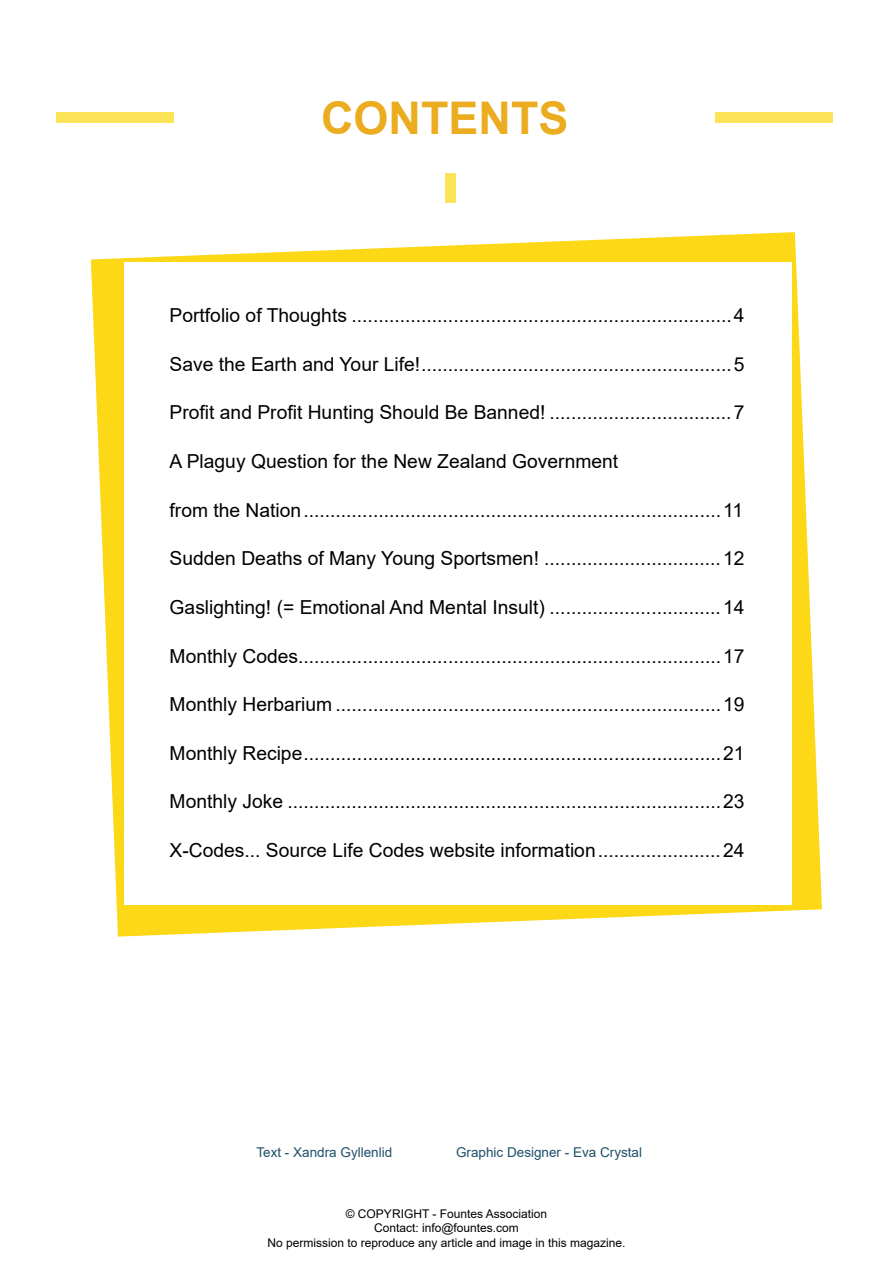
<style>
.page{position:relative;width:893px;height:1263px;background:#fff}
.page>*{position:absolute;margin:0;border:0;box-sizing:border-box;transform-origin:0 0}
.t1{font:700 45px "Arial";color:#ebac1f}
.t2{font:19.2px "Arial";color:#000}
.t3{font:13.5px "Arial";color:#1e5068}
.t4{font:12px/14.4px "Arial";color:#000;text-align:center}
</style>
<div class="page">
<svg style="left:91px;top:232px;width:731px;height:704px;fill:#fcd817"></svg>
<div style="left:124px;top:263px;width:668px;height:642px;background:#fff"></div>
<div style="left:56px;top:112px;width:118px;height:10px;background:#fce358"></div>
<div style="left:714px;top:112px;width:118px;height:10px;background:#fce358"></div>
<div style="left:445px;top:173px;width:10px;height:29px;background:#fce358"></div>
<h1 class="t1" style="left:321px;top:101px;width:249px">CONTENTS</h1>
<p class="t2" style="left:170px;top:308px;width:576px">Portfolio of Thoughts .......................................................................4</p>
<p class="t2" style="left:170px;top:357px;width:576px">Save the Earth and Your Life! ..........................................................5</p>
<p class="t2" style="left:170px;top:399px;width:576px">Pro昀椀t and Pro昀椀t Hunting Should Be Banned! ..................................7</p>
<p class="t2" style="left:170px;top:454px;width:450px">A Plaguy Question for the New Zealand Government</p>
<p class="t2" style="left:170px;top:503px;width:575px">from the Nation ..............................................................................11</p>
<p class="t2" style="left:170px;top:551px;width:576px">Sudden Deaths of Many Young Sportsmen! .................................12</p>
<p class="t2" style="left:170px;top:600px;width:576px">Gaslighting! (= Emotional And Mental Insult) ................................14</p>
<p class="t2" style="left:170px;top:648px;width:576px">Monthly Codes...............................................................................17</p>
<p class="t2" style="left:170px;top:691px;width:576px">Monthly Herbarium ........................................................................19</p>
<p class="t2" style="left:170px;top:746px;width:576px">Monthly Recipe ..............................................................................21</p>
<p class="t2" style="left:170px;top:794px;width:576px">Monthly Joke .................................................................................23</p>
<p class="t2" style="left:170px;top:837px;width:576px">X-Codes... Source Life Codes website information .......................24</p>
<p class="t3" style="left:256px;top:1147px;width:137px">Text - Xandra Gyllenlid</p>
<p class="t3" style="left:456px;top:1147px;width:188px">Graphic Designer - Eva Crystal</p>
<p class="t4" style="left:267px;top:1206px;width:360px">© COPYRIGHT - Fountes Association<br>Contact: info@fountes.com<br>No permission to reproduce any article and image in this magazine.</p>
</div>
